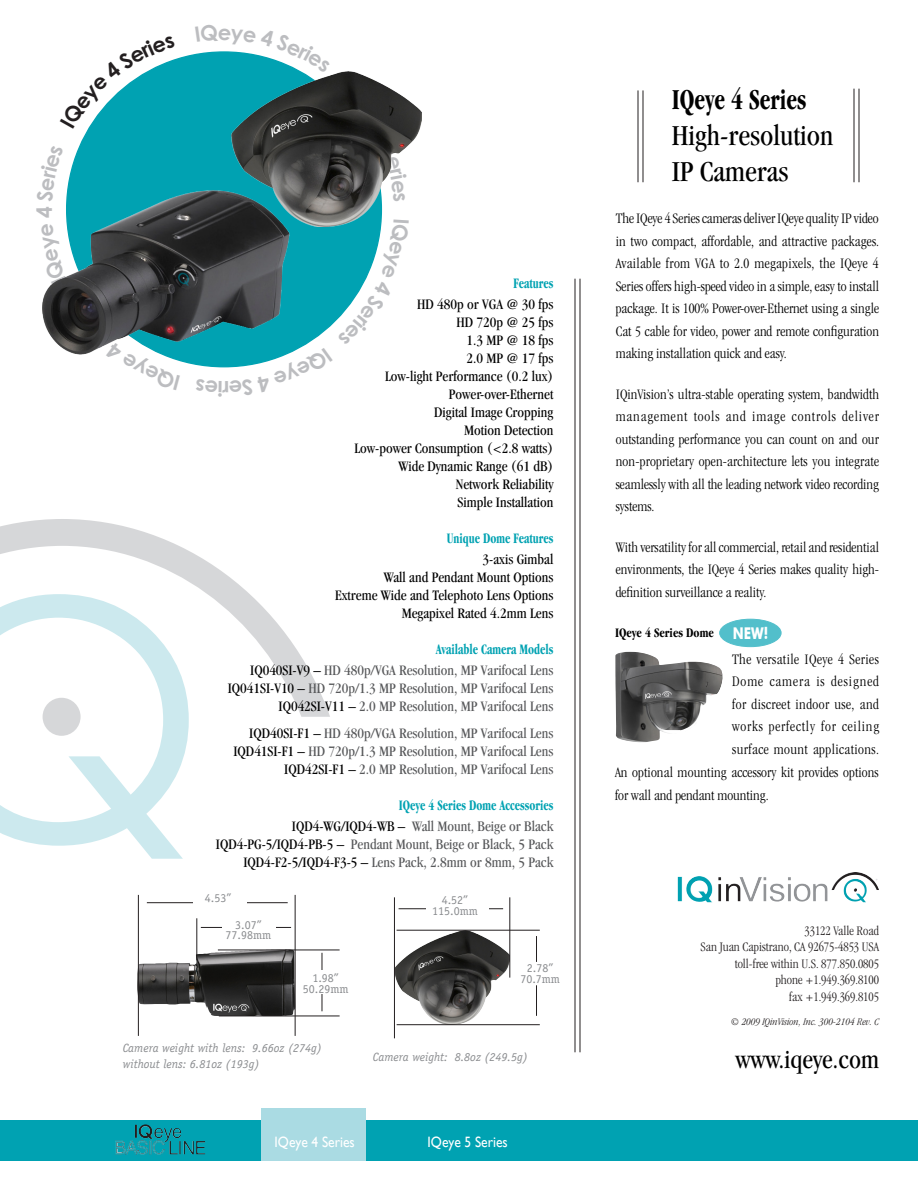
<style>
.page{position:relative;width:918px;height:1188px;background:#fff}
.page>*{position:absolute;margin:0;border:0;box-sizing:border-box;transform-origin:0 0}
.t1{font:condensed 30px "Garamond";color:#000}
.t2{font:700 condensed 30px "Garamond";color:#000;scale:.8 1}
.t3{font:condensed 27px "Garamond";color:#000}
.t4{font:700 16.2px "Futura BT";color:#fff;scale:.8 1}
.t5{font:300 condensed 15px/22.5px "Garamond";color:#000;text-align:justify}
.t6{font:condensed 15px "Garamond";color:#57585a}
.t7{font:condensed 15px "Garamond";color:#000}
.t8{font:700 condensed 15px "Garamond";color:#00a2b2;scale:.8 1}
.t9{font:15px "Gill Sans";color:#fff;scale:.9 1}
.t10{font:300 condensed 13.5px "Garamond";color:#231f20}
.t11{font:700 condensed 13.5px "Garamond";color:#000;scale:.9 1}
.t12{font:italic 12px "Officina Serif";color:#8a8c8f}
.t13{font:12px "Officina Serif";color:#8a8c8f}
.t14{font:italic 300 condensed 10.5px "Garamond";color:#231f20}
.s1{color:#000}
</style>
<div class="page">
<svg style="left:0;top:519px;width:330px;height:198px"></svg>
<svg style="left:0;top:594px;width:189px;height:265px"></svg>
<div style="left:43px;top:698px;width:38px;height:38px;background:#d6d7d9;border-radius:50%"></div>
<hr style="left:638px;top:90px;width:1px;height:92px;background:#231f20">
<hr style="left:642px;top:90px;width:1px;height:92px;background:#231f20">
<hr style="left:853px;top:89px;width:2px;height:93px;background:#231f20">
<hr style="left:858px;top:89px;width:2px;height:93px;background:#231f20">
<img style="left:137px;top:949px;width:158px;height:67px">
<hr style="left:147px;top:902px;width:141px;height:1px;background:#231f20">
<div style="left:193px;top:888px;width:53px;height:26px;background:#fff"></div>
<hr style="left:138px;top:895px;width:1px;height:141px;background:#231f20">
<hr style="left:295px;top:895px;width:1px;height:141px;background:#231f20">
<hr style="left:197px;top:918px;width:1px;height:42px;background:#231f20">
<hr style="left:201px;top:927px;width:90px;height:1px;background:#231f20">
<hr style="left:218px;top:950px;width:122px;height:1px;background:#231f20">
<hr style="left:219px;top:1016px;width:121px;height:1px;background:#231f20">
<hr style="left:322px;top:953px;width:1px;height:58px;background:#231f20">
<div style="left:303px;top:970px;width:39px;height:23px;background:#fff"></div>
<div style="left:222px;top:917px;width:53px;height:24px;background:#fff"></div>
<hr style="left:575px;top:279px;width:1px;height:773px;background:#231f20">
<hr style="left:579px;top:279px;width:1px;height:773px;background:#231f20">
<img style="left:395px;top:930px;width:114px;height:94px">
<hr style="left:394px;top:897px;width:1px;height:141px;background:#231f20">
<hr style="left:510px;top:897px;width:1px;height:81px;background:#231f20">
<hr style="left:397px;top:930px;width:143px;height:1px;background:#231f20">
<hr style="left:397px;top:1024px;width:143px;height:1px;background:#231f20">
<hr style="left:536px;top:936px;width:1px;height:80px;background:#231f20">
<div style="left:517px;top:962px;width:49px;height:23px;background:#fff"></div>
<hr style="left:399px;top:908px;width:104px;height:1px;background:#231f20">
<div style="left:426px;top:888px;width:62px;height:31px;background:#fff"></div>
<div style="left:67px;top:52px;width:314px;height:315px;background:#00a2b2;border-radius:50%"></div>
<img style="left:42px;top:190px;width:190px;height:165px">
<div style="left:0;top:1120px;width:918px;height:41px;background:#00a2b2"></div>
<div style="left:262px;top:1108px;width:104px;height:53px;background:#aadbe3"></div>
<img style="left:135px;top:1124px;width:46px;height:15px">
<img style="left:615px;top:652px;width:108px;height:90px">
<div style="left:720px;top:619px;width:61px;height:28px;background:#52bfcb;border-radius:50%"></div>
<div style="left:719px;top:619px;width:63px;height:28px;border:1px solid #52bfcb;border-radius:50%"></div>
<img style="left:232px;top:72px;width:189px;height:147px">
<img style="left:678px;top:872px;width:201px;height:30px">
<svg style="left:42px;top:224px;width:24px;height:61px"></svg>
<svg style="left:42px;top:190px;width:22px;height:28px"></svg>
<svg style="left:88px;top:59px;width:87px;height:69px"></svg>
<svg style="left:195px;top:51px;width:136px;height:22px"></svg>
<svg style="left:386px;top:156px;width:21px;height:46px"></svg>
<svg style="left:196px;top:219px;width:186px;height:149px"></svg>
<svg style="left:105px;top:342px;width:75px;height:20px"></svg>
<p class="t8" style="left:513px;top:275px;width:51px">Features</p>
<p class="t7" style="left:417px;top:296px;width:138px">HD 480p or VGA @ 30 fps</p>
<p class="t7" style="left:456px;top:314px;width:98px">HD 720p @ 25 fps</p>
<p class="t7" style="left:466px;top:332px;width:88px">1.3 MP @ 18 fps</p>
<p class="t7" style="left:466px;top:350px;width:88px">2.0 MP @ 17 fps</p>
<p class="t7" style="left:385px;top:368px;width:170px">Low-light Performance (0.2 lux)</p>
<p class="t7" style="left:449px;top:386px;width:106px">Power-over-Ethernet</p>
<p class="t7" style="left:434px;top:404px;width:121px">Digital Image Cropping</p>
<p class="t7" style="left:464px;top:422px;width:91px">Motion Detection</p>
<p class="t7" style="left:354px;top:440px;width:200px">Low-power Consumption (&lt;2.8 watts)</p>
<p class="t7" style="left:398px;top:458px;width:156px">Wide Dynamic Range (61 dB)</p>
<p class="t7" style="left:456px;top:476px;width:99px">Network Reliability</p>
<p class="t7" style="left:458px;top:494px;width:97px">Simple Installation</p>
<p class="t8" style="left:447px;top:530px;width:135px">Unique Dome Features</p>
<p class="t7" style="left:483px;top:551px;width:72px">3-axis Gimbal</p>
<p class="t7" style="left:384px;top:569px;width:171px">Wall and Pendant Mount Options</p>
<p class="t7" style="left:335px;top:587px;width:220px">Extreme Wide and Telephoto Lens Options</p>
<p class="t7" style="left:402px;top:605px;width:153px">Megapixel Rated 4.2mm Lens</p>
<p class="t8" style="left:436px;top:641px;width:148px">Available Camera Models</p>
<p class="t6" style="left:250px;top:662px;width:305px"><span class="s1">IQ040SI-V9 –</span> HD 480p/VGA Resolution, MP Varifocal Lens</p>
<p class="t6" style="left:228px;top:680px;width:327px"><span class="s1">IQ041SI-V10 –</span> HD 720p/1.3 MP Resolution, MP Varifocal Lens</p>
<p class="t6" style="left:278px;top:698px;width:276px"><span class="s1">IQ042SI-V11 –</span> 2.0 MP Resolution, MP Varifocal Lens</p>
<p class="t6" style="left:249px;top:725px;width:306px"><span class="s1">IQD40SI-F1 –</span> HD 480p/VGA Resolution, MP Varifocal Lens</p>
<p class="t6" style="left:233px;top:743px;width:321px"><span class="s1">IQD41SI-F1 –</span> HD 720p/1.3 MP Resolution, MP Varifocal Lens</p>
<p class="t6" style="left:284px;top:761px;width:271px"><span class="s1">IQD42SI-F1 –</span> 2.0 MP Resolution, MP Varifocal Lens</p>
<p class="t8" style="left:399px;top:797px;width:195px">IQeye 4 Series Dome Accessories</p>
<p class="t6" style="left:292px;top:818px;width:263px"><span class="s1">IQD4-WG/IQD4-WB –</span> Wall Mount, Beige or Black</p>
<p class="t6" style="left:216px;top:836px;width:339px"><span class="s1">IQD4-PG-5/IQD4-PB-5 –</span> Pendant Mount, Beige or Black, 5 Pack</p>
<p class="t6" style="left:243px;top:854px;width:311px"><span class="s1">IQD4-F2-5/IQD4-F3-5 –</span> Lens Pack, 2.8mm or 8mm, 5 Pack</p>
<p class="t13" style="left:205px;top:891px;width:28px">4.53”</p>
<p class="t13" style="left:235px;top:918px;width:28px">3.07”</p>
<p class="t13" style="left:226px;top:928px;width:47px">77.98mm</p>
<p class="t13" style="left:312px;top:971px;width:28px">1.98”</p>
<p class="t13" style="left:303px;top:982px;width:47px">50.29mm</p>
<p class="t12" style="left:123px;top:1041px;width:201px">Camera weight with lens: 9.66oz (274g)</p>
<p class="t12" style="left:123px;top:1057px;width:138px">without lens: 6.81oz (193g)</p>
<p class="t13" style="left:442px;top:893px;width:28px">4.52”</p>
<p class="t13" style="left:432px;top:903px;width:47px">115.0mm</p>
<p class="t13" style="left:527px;top:961px;width:28px">2.78”</p>
<p class="t13" style="left:520px;top:972px;width:41px">70.7mm</p>
<p class="t12" style="left:373px;top:1050px;width:157px">Camera weight: 8.8oz (249.5g)</p>
<p class="t9" style="left:275px;top:1133px;width:91px">IQeye 4 Series</p>
<p class="t9" style="left:428px;top:1133px;width:91px">IQeye 5 Series</p>
<p class="t2" style="left:672px;top:82px;width:170px">IQeye 4 Series</p>
<p class="t1" style="left:672px;top:119px;width:163px">High-resolution</p>
<p class="t1" style="left:672px;top:155px;width:118px">IP Cameras</p>
<p class="t5" style="left:616px;top:207px;width:265px">The IQeye 4 Series cameras deliver IQeye quality IP video in two compact, affordable, and attractive packages.<br>Available from VGA to 2.0 megapixels, the IQeye 4<br>Series offers high-speed video in a simple, easy to install package. It is 100% Power-over-Ethernet using a single Cat 5 cable for video, power and remote configuration making installation quick and easy.</p>
<p class="t5" style="left:616px;top:383px;width:265px">IQinVision’s ultra-stable operating system, bandwidth management tools and image controls deliver outstanding performance you can count on and our non-proprietary open-architecture lets you integrate seamlessly with all the leading network video recording systems.</p>
<p class="t5" style="left:616px;top:536px;width:265px">With versatility for all commercial, retail and residential environments, the IQeye 4 Series makes quality high&shy;definition surveillance a reality.</p>
<p class="t11" style="left:615px;top:625px;width:111px">IQeye 4 Series Dome</p>
<p class="t4" style="left:733px;top:624px;width:46px">NEW!</p>
<p class="t5" style="left:732px;top:648px;width:148px">The versatile IQeye 4 Series Dome camera is designed for discreet indoor use, and works perfectly for ceiling surface mount applications.</p>
<p class="t5" style="left:615px;top:761px;width:265px">An optional mounting accessory kit provides options for wall and pendant mounting.</p>
<p class="t10" style="left:805px;top:923px;width:76px">33122 Valle Road</p>
<p class="t10" style="left:701px;top:940px;width:180px">San Juan Capistrano, CA 92675-4853 USA</p>
<p class="t10" style="left:735px;top:956px;width:146px">toll-free within U.S. 877.850.0805</p>
<p class="t10" style="left:776px;top:973px;width:105px">phone +1.949.369.8100</p>
<p class="t10" style="left:789px;top:989px;width:91px">fax +1.949.369.8105</p>
<p class="t14" style="left:731px;top:1016px;width:150px">© 2009 IQinVision, Inc. 300-2104 Rev. C</p>
<p class="t3" style="left:736px;top:1044px;width:145px">www.iqeye.com</p>
</div>
